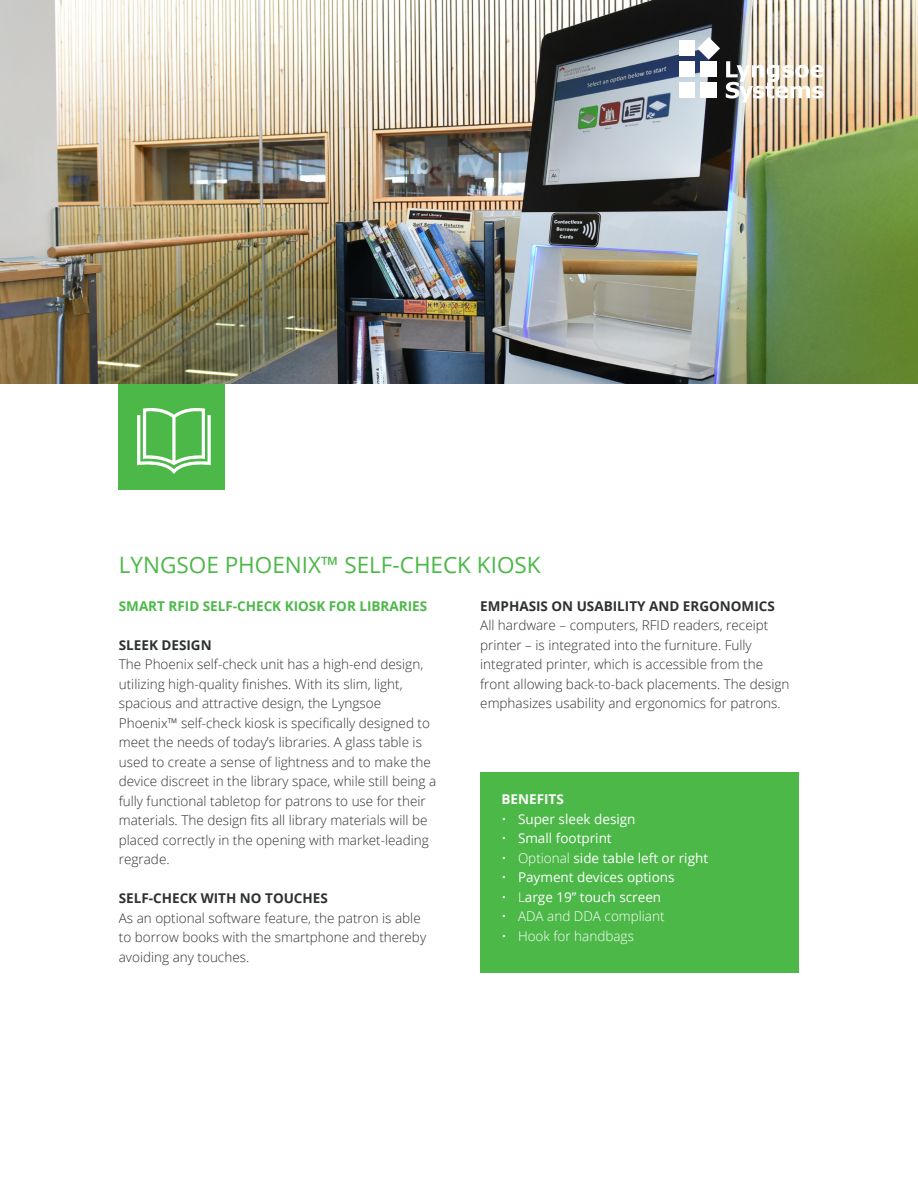
<style>
.page{position:relative;width:918px;height:1188px;background:#fff}
.page>*{position:absolute;margin:0;border:0;box-sizing:border-box;transform-origin:0 0}
.Case_sub-headline{font:22.5px "Open Sans";color:#4cb848}
.Bodytext_9_13_Dark_G{font:300 13.5px/19.5px "Open Sans";color:#2e3132}
.BOX__Bodytext_9_13_W{font:13.5px "Open Sans";color:#fff}
.Bodytext_9_13_Dark_G-2{font:700 13.5px "Open Sans";color:#2e3132}
.Bodytext_9_13_Dark_G-3{font:700 13.5px "Open Sans";color:#4cb848}
.BOX__Bodytext_9_13_W-2{font:300 13.5px "Open Sans";color:#fff}
.BOX__Bodytext_9_13_W-3{font:700 13.5px "Open Sans";color:#fff}
.s1{font-weight:300}
</style>
<div class="page">
<div style="left:119px;top:384px;width:106px;height:106px;background:#4cb848"></div>
<svg style="left:137px;top:408px;width:74px;height:66px"></svg>
<div style="left:480px;top:772px;width:319px;height:201px;background:#4cb848"></div>
<img style="left:0;top:0;width:918px;height:384px">
<svg style="left:697px;top:37px;width:23px;height:23px"></svg>
<div style="left:679px;top:40px;width:16px;height:16px;background:#fff"></div>
<div style="left:679px;top:61px;width:16px;height:16px;background:#fff"></div>
<div style="left:679px;top:82px;width:16px;height:16px;background:#fff"></div>
<div style="left:701px;top:61px;width:16px;height:16px;background:#fff"></div>
<div style="left:701px;top:82px;width:16px;height:16px;background:#fff"></div>
<img style="left:726px;top:61px;width:98px;height:42px">
<p class="Case_sub-headline" style="left:119px;top:549px;width:423px">LYNGSOE PHOENIX™ SELF-CHECK KIOSK</p>
<p class="Bodytext_9_13_Dark_G-3" style="left:119px;top:596px;width:310px">SMART RFID SELF-CHECK KIOSK FOR LIBRARIES</p>
<p class="Bodytext_9_13_Dark_G-2" style="left:119px;top:635px;width:94px">SLEEK DESIGN</p>
<p class="Bodytext_9_13_Dark_G" style="left:119px;top:654px;width:319px">The Phoenix self-check unit has a high-end design, utilizing high-quality finishes. With its slim, light, spacious and attractive design, the Lyngsoe Phoenix™ self-check kiosk is specifically designed to meet the needs of today’s libraries. A glass table is used to create a sense of lightness and to make the device discreet in the library space, while still being a fully functional tabletop for patrons to use for their materials. The design fits all library materials will be placed correctly in the opening with market-leading regrade.</p>
<p class="Bodytext_9_13_Dark_G-2" style="left:119px;top:889px;width:211px">SELF-CHECK WITH NO TOUCHES</p>
<p class="Bodytext_9_13_Dark_G" style="left:119px;top:908px;width:309px">As an optional software feature, the patron is able to borrow books with the smartphone and thereby avoiding any touches.</p>
<p class="Bodytext_9_13_Dark_G-2" style="left:480px;top:596px;width:296px">EMPHASIS ON USABILITY AND ERGONOMICS</p>
<p class="Bodytext_9_13_Dark_G" style="left:480px;top:615px;width:311px">All hardware – computers, RFID readers, receipt printer – is integrated into the furniture. Fully integrated printer, which is accessible from the front allowing back-to-back placements. The design emphasizes usability and ergonomics for patrons.</p>
<p class="BOX__Bodytext_9_13_W-3" style="left:502px;top:790px;width:64px">BENEFITS</p>
<p class="BOX__Bodytext_9_13_W" style="left:502px;top:809px;width:136px"><span class="s1">•</span> Super sleek design</p>
<p class="BOX__Bodytext_9_13_W" style="left:502px;top:829px;width:112px"><span class="s1">•</span> Small footprint</p>
<p class="BOX__Bodytext_9_13_W" style="left:502px;top:848px;width:208px"><span class="s1">• Optional</span> side table left or right</p>
<p class="BOX__Bodytext_9_13_W" style="left:502px;top:868px;width:175px"><span class="s1">•</span> Payment devices options</p>
<p class="BOX__Bodytext_9_13_W" style="left:502px;top:887px;width:161px"><span class="s1">• L</span>arge 19’’ touch screen</p>
<p class="BOX__Bodytext_9_13_W-2" style="left:502px;top:907px;width:165px">• ADA and DDA compliant</p>
<p class="BOX__Bodytext_9_13_W-2" style="left:502px;top:926px;width:134px">• Hook for handbags</p>
</div>
